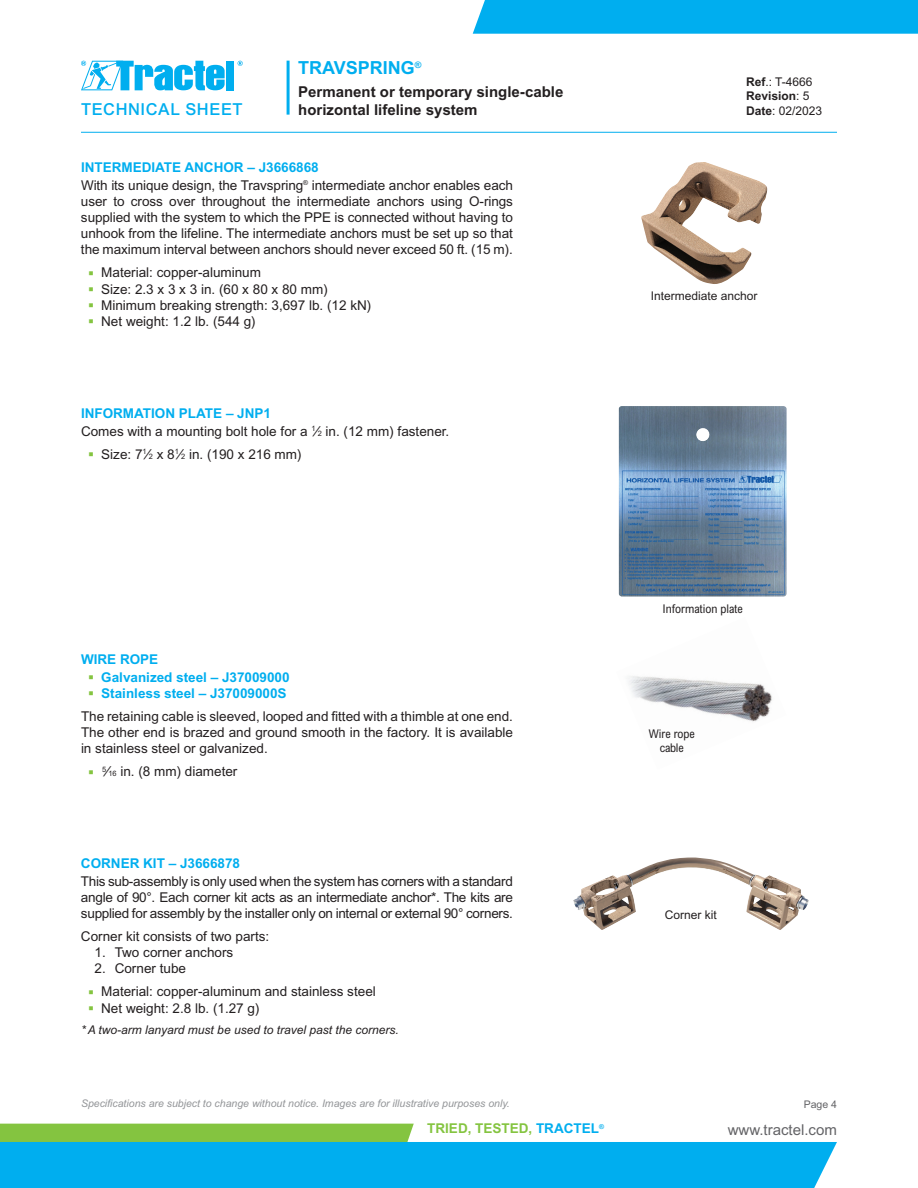
<style>
.page{position:relative;width:918px;height:1188px;background:#fff}
.page>*{position:absolute;margin:0;border:0;box-sizing:border-box;transform-origin:0 0}
.t1{font:700 18px "Arial MT Std";color:#00aeef}
.t2{font:500 16.5px "Arial MT Std";letter-spacing:.035em;color:#00aeef}
.t3{font:700 15px/18px "Arial MT Std";color:#231f20}
.t4{font:15px "Arial MT Std";color:#636366}
.t5{font:13.5px/16.2px "Arial MT Std";color:#231f20}
.t6{font:700 13.5px/17.9px "Arial MT Std";color:#00aeef}
.t7{font:700 13.5px "Arial MT Std";color:#84c440}
.t8{font:12px/14.4px "Arial MT Std";color:#231f20}
.t9{font:italic 12px "Arial MT Std";color:#231f20}
.t10{font:condensed 12px/14.4px "Arial MT Std";color:#231f20;text-align:center}
.t11{font:italic 10.5px "Arial MT Std";color:#939598}
.t12{font:10.5px "Arial MT Std";color:#636366}
.s1{font-weight:700}
.s2{font-weight:700;color:#00aeef}
.s3{font-size:7.35px}
.s4{color:#00aeef}
</style>
<div class="page">
<hr style="left:81px;top:132px;width:756px;height:1px;background:#00aeef">
<hr style="left:287px;top:61px;width:3px;height:54px;background:#00aeef">
<div style="left:473px;top:0;width:445px;height:34px;background:#00aeef"></div>
<svg style="left:0;top:1124px;width:837px;height:64px"></svg>
<div style="left:226px;top:61px;width:8px;height:29px;background:#00aeef"></div>
<svg style="left:238px;top:61px;width:5px;height:5px"></svg>
<svg style="left:81px;top:61px;width:144px;height:29px"></svg>
<img style="left:628px;top:676px;width:144px;height:46px">
<img style="left:619px;top:406px;width:168px;height:191px">
<img style="left:641px;top:162px;width:126px;height:122px">
<img style="left:573px;top:858px;width:236px;height:72px">
<p class="t2" style="left:81px;top:100px;width:163px">TECHNICAL SHEET</p>
<h1 class="t1" style="left:298px;top:57px;width:125px">TRAVSPRING<sup>®</sup></h1>
<p class="t3" style="left:298px;top:82px;width:267px">Permanent or temporary single-cable horizontal lifeline system</p>
<p class="t8" style="left:746px;top:74px;width:78px"><span class="s1">Ref</span>.: T-4666<br><span class="s1">Revision</span>: 5<br><span class="s1">Date</span>: 02/2023</p>
<p class="t5" style="left:81px;top:158px;width:434px;line-height:17.9px"><span class="s2">INTERMEDIATE ANCHOR – J3666868<br></span>With its unique design, the Travspring<sup>®</sup> intermediate anchor enables each</p>
<p class="t5" style="left:81px;top:193px;width:434px;text-align:justify">user to cross over throughout the intermediate anchors using O-rings supplied with the system to which the PPE is connected without having to unhook from the lifeline. The intermediate anchors must be set up so that the maximum interval between anchors should never exceed 50 ft. (15 m).</p>
<p class="t5" style="left:101px;top:264px;width:272px">Material: copper-aluminum<br>Size: 2.3 x 3 x 3 in. (60 x 80 x 80 mm)<br>Minimum breaking strength: 3,697 lb. (12 kN)<br>Net weight: 1.2 lb. (544 g)</p>
<p class="t5" style="left:81px;top:404px;width:370px;line-height:17.9px"><span class="s2">INFORMATION PLATE – JNP1<br></span>Comes with a mounting bolt hole for a <sup>1</sup>⁄<span class="s3">2</span> in. (12 mm) fastener.</p>
<p class="t5" style="left:101px;top:446px;width:202px">Size: 7<sup>1</sup>⁄<span class="s3">2</span> x 8<sup>1</sup>⁄<span class="s3">2</span> in. (190 x 216 mm)</p>
<p class="t8" style="left:651px;top:289px;width:108px">Intermediate anchor</p>
<p class="t6" style="left:101px;top:650px;width:190px;text-indent:-20px">WIRE ROPE<br>Galvanized steel – J37009000</p>
<p class="t6" style="left:101px;top:684px;width:187px">Stainless steel – J37009000S</p>
<p class="t5" style="left:81px;top:708px;width:434px;text-align:justify">The retaining cable is sleeved, looped and fitted with a thimble at one end.<br>The other end is brazed and ground smooth in the factory. It is available in stainless steel or galvanized.</p>
<p class="t5" style="left:102px;top:763px;width:137px"><sup>5</sup>⁄<span class="s3">16</span> in. (8 mm) diameter</p>
<p class="t6" style="left:81px;top:854px;width:161px">CORNER KIT – J3666878</p>
<p class="t5" style="left:81px;top:873px;width:434px;text-align:justify">This sub-assembly is only used when the system has corners with a standard angle of 90°. Each corner kit acts as an intermediate anchor*. The kits are supplied for assembly by the installer only on internal or external 90° corners.</p>
<p class="t5" style="left:81px;top:928px;width:190px">Corner kit consists of two parts:</p>
<p class="t5" style="left:94px;top:944px;width:140px">1. Two corner anchors</p>
<p class="t5" style="left:101px;top:957px;width:276px;line-height:23px;text-indent:-7px">2. Corner tube<br>Material: copper-aluminum and stainless steel</p>
<p class="t5" style="left:101px;top:1000px;width:160px">Net weight: 2.8 lb. (1.27 g)</p>
<p class="t9" style="left:81px;top:1022px;width:319px">* A two-arm lanyard must be used to travel past the corners.</p>
<p class="t11" style="left:81px;top:1097px;width:430px">Specifications are subject to change without notice. Images are for illustrative purposes only.</p>
<p class="t7" style="left:427px;top:1121px;width:178px">TRIED, TESTED, <span class="s4">TRACTEL</span><sup>®</sup></p>
<p class="t10" style="left:663px;top:601px;width:82px">Information plate</p>
<p class="t10" style="left:649px;top:726px;width:47px">Wire rope cable</p>
<p class="t8" style="left:665px;top:907px;width:54px">Corner kit</p>
<p class="t12" style="left:804px;top:1099px;width:35px">Page 4</p>
<p class="t4" style="left:728px;top:1121px;width:111px">www.tractel.com</p>
</div>
